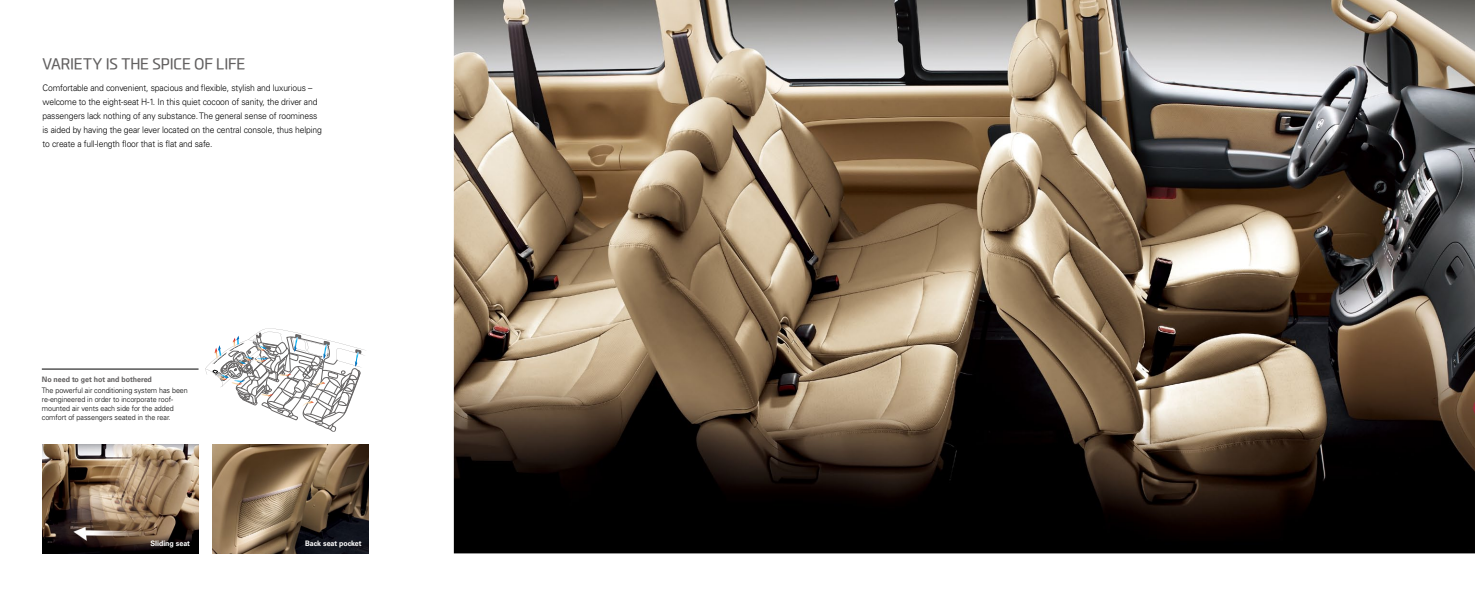
<style>
.page{position:relative;width:1475px;height:596px;background:#fff}
.page>*{position:absolute;margin:0;border:0;box-sizing:border-box;transform-origin:0 0}
.t1{font:500 15px "Modern H";letter-spacing:-.01em;color:#615f5f}
.t2{font:300 9px/14px "Univers LT Std";letter-spacing:-.015em;color:#000;scale:.95 1}
.t3{font:300 7.5px/9px "Univers LT Std";letter-spacing:-.005em;color:#000;scale:.95 1}
.t4{font:700 7.5px "Univers LT Std";letter-spacing:-.005em;color:#615f5f;scale:.95 1}
.t5{font:700 7.5px "Univers LT Std";letter-spacing:-.005em;color:#fff;scale:.95 1}
</style>
<div class="page">
<img style="left:43px;top:444px;width:155px;height:109px">
<img style="left:454px;top:0;width:1020px;height:553px">
<img style="left:213px;top:444px;width:156px;height:109px">
<hr style="left:42px;top:368px;width:156px;height:1px;background:#000">
<svg style="left:205px;top:328px;width:161px;height:103px"></svg>
<h1 class="t1" style="left:43px;top:53px;width:204px">VARIETY IS THE SPICE OF LIFE</h1>
<p class="t2" style="left:43px;top:81px;width:296px">Comfortable and convenient, spacious and flexible, stylish and luxurious – welcome to the eight-seat H-1. In this quiet cocoon of sanity, the driver and passengers lack nothing of any substance. The general sense of roominess is aided by having the gear lever located on the central console, thus helping to create a full-length floor that is flat and safe.</p>
<p class="t4" style="left:42px;top:375px;width:117px">No need to get hot and bothered</p>
<p class="t3" style="left:42px;top:385px;width:155px">The powerful air conditioning system has been re-engineered in order to incorporate roof&shy;mounted air vents each side for the added comfort of passengers seated in the rear.</p>
<p class="t5" style="left:150px;top:539px;width:43px">Sliding seat</p>
<p class="t5" style="left:305px;top:539px;width:61px">Back seat pocket</p>
</div>
